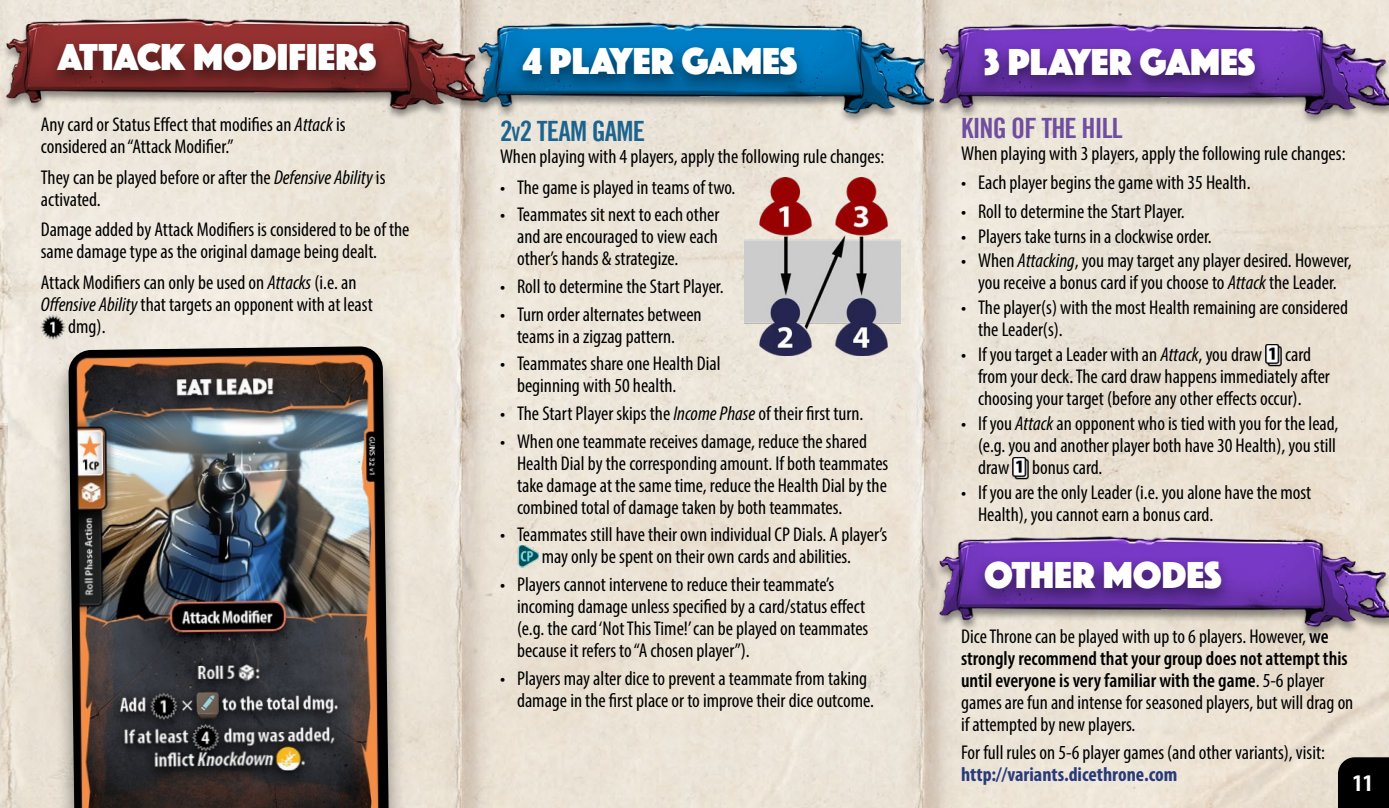
<style>
.page{position:relative;width:1389px;height:808px;background:#fff}
.page>*{position:absolute;margin:0;border:0;box-sizing:border-box;transform-origin:0 0}
.t1{font:39px "Phosphate Pro Solid";color:#fff}
.t2{font:28px "Trade Gothic Bold Cond Twenty";letter-spacing:-.03em;color:#6f4d9f}
.t3{font:28px "Trade Gothic Bold Cond Twenty";letter-spacing:-.03em;color:#1b648f}
.t4{font:700 condensed 24px "Myriad Pro";color:#fff}
.t5{font:condensed 20px/22px "Myriad Pro";color:#000}
.t6{font:700 condensed 20px "Myriad Pro";color:#283a7a}
.s1{font-style:italic}
.s2{font-size:20px}
.s3{font-weight:600}
</style>
<div class="page">
<img style="left:0;top:0;width:1389px;height:808px">
<img style="left:0;top:388px;width:8px;height:76px">
<img style="left:887px;top:0;width:76px;height:808px">
<img style="left:424px;top:0;width:76px;height:808px">
<div style="left:1338px;top:757px;width:51px;height:51px;background:#000"></div>
<div style="left:934px;top:536px;width:455px;height:103px;background:#ebe2d4"></div>
<img style="left:925px;top:534px;width:464px;height:100px">
<div style="left:971px;top:554px;width:264px;height:55px;background:#000;opacity:.54"></div>
<img style="left:517px;top:545px;width:22px;height:22px">
<img style="left:1265px;top:344px;width:16px;height:23px">
<img style="left:1012px;top:457px;width:16px;height:23px">
<div style="left:473px;top:22px;width:467px;height:103px;background:#ebe4d9"></div>
<img style="left:492px;top:21px;width:441px;height:100px">
<div style="left:510px;top:41px;width:301px;height:55px;background:#000;opacity:.54"></div>
<div style="left:934px;top:23px;width:455px;height:103px;background:#ebe4d7"></div>
<img style="left:925px;top:22px;width:464px;height:100px">
<div style="left:971px;top:42px;width:298px;height:54px;background:#000;opacity:.54"></div>
<img style="left:41px;top:315px;width:24px;height:24px">
<div style="left:2px;top:18px;width:490px;height:103px;background:#000;opacity:.41"></div>
<img style="left:0;top:17px;width:485px;height:100px">
<div style="left:44px;top:37px;width:346px;height:55px;background:#000;opacity:.54"></div>
<div style="left:52px;top:345px;width:353px;height:463px;background:#000;opacity:.42"></div>
<img style="left:68px;top:346px;width:321px;height:462px">
<img style="left:745px;top:177px;width:155px;height:178px">
<h1 class="t1" style="left:58px;top:30px;width:320px">ATTACK MODIFIERS</h1>
<p class="t5" style="left:41px;top:113px;width:306px">Any card or Status Effect that modifies an <span class="s1">Attack</span> is considered an “Attack Modifier.”</p>
<p class="t5" style="left:41px;top:166px;width:346px">They can be played before or after the <span class="s1">Defensive Ability</span> is activated.</p>
<p class="t5" style="left:41px;top:218px;width:370px">Damage added by Attack Modifiers is considered to be of the same damage type as the original damage being dealt.</p>
<p class="t5" style="left:41px;top:271px;width:317px">Attack Modifiers can only be used on <span class="s1">Attacks</span> (i.e. an</p>
<p class="t5" style="left:41px;top:293px;width:334px"><span class="s1">Offensive Ability</span> that targets an opponent with at least</p>
<p class="t5" style="left:68px;top:315px;width:39px">dmg).</p>
<h1 class="t1" style="left:523px;top:34px;width:276px">4 PLAYER GAMES</h1>
<h1 class="t1" style="left:984px;top:34px;width:273px">3 PLAYER GAMES</h1>
<h2 class="t3" style="left:500px;top:114px;width:147px">2<span class="s2">V</span>2 TEAM GAME</h2>
<p class="t5" style="left:500px;top:145px;width:386px">When playing with 4 players, apply the following rule changes:</p>
<p class="t5" style="left:500px;top:176px;width:237px">• The game is played in teams of two.</p>
<p class="t5" style="left:517px;top:203px;width:204px;text-align:justify;text-indent:-17px">• Teammates sit next to each other and are encouraged to view each other’s hands &amp; strategize.</p>
<p class="t5" style="left:500px;top:275px;width:225px">• Roll to determine the Start Player.</p>
<p class="t5" style="left:500px;top:303px;width:203px;text-align:center">• Turn order alternates between teams in a zigzag pattern.</p>
<p class="t5" style="left:517px;top:352px;width:205px;text-indent:-17px">• Teammates share one Health Dial beginning with 50 health.</p>
<p class="t5" style="left:500px;top:402px;width:365px">• The Start Player skips the <span class="s1">Income Phase</span> of their first turn.</p>
<p class="t5" style="left:517px;top:430px;width:373px;text-indent:-17px">• When one teammate receives damage, reduce the shared Health Dial by the corresponding amount. If both teammates take damage at the same time, reduce the Health Dial by the combined total of damage taken by both teammates.</p>
<p class="t5" style="left:500px;top:523px;width:389px;text-align:center">• Teammates still have their own individual CP Dials. A player’s may only be spent on their own cards and abilities.</p>
<p class="t5" style="left:517px;top:573px;width:353px;text-indent:-17px">• Players cannot intervene to reduce their teammate’s incoming damage unless specified by a card/status effect (e.g. the card ‘Not This Time!’ can be played on teammates because it refers to “A chosen player”).</p>
<p class="t5" style="left:517px;top:667px;width:359px;text-indent:-17px">• Players may alter dice to prevent a teammate from taking damage in the first place or to improve their dice outcome.</p>
<h2 class="t2" style="left:961px;top:111px;width:163px">KING OF THE HILL</h2>
<p class="t5" style="left:961px;top:142px;width:386px">When playing with 3 players, apply the following rule changes:</p>
<p class="t5" style="left:961px;top:171px;width:291px">• Each player begins the game with 35 Health.</p>
<p class="t5" style="left:961px;top:200px;width:225px">• Roll to determine the Start Player.</p>
<p class="t5" style="left:961px;top:225px;width:252px">• Players take turns in a clockwise order.</p>
<p class="t5" style="left:961px;top:249px;width:392px;text-align:center">• When <span class="s1">Attacking</span>, you may target any player desired. However, you receive a bonus card if you choose to <span class="s1">Attack</span> the Leader.</p>
<p class="t5" style="left:978px;top:296px;width:371px;text-indent:-17px">• The player(s) with the most Health remaining are considered the Leader(s).</p>
<p class="t5" style="left:978px;top:343px;width:353px;text-indent:-17px">• If you target a Leader with an <span class="s1">Attack</span>, you draw card from your deck. The card draw happens immediately after choosing your target (before any other effects occur).</p>
<p class="t5" style="left:978px;top:412px;width:362px;text-align:justify;text-indent:-17px">• If you <span class="s1">Attack</span> an opponent who is tied with you for the lead, (e.g. you and another player both have 30 Health), you still draw bonus card.</p>
<p class="t5" style="left:978px;top:481px;width:335px;text-indent:-17px">• If you are the only Leader (i.e. you alone have the most<br>Health), you cannot earn a bonus card.</p>
<h1 class="t1" style="left:984px;top:547px;width:239px">OTHER MODES</h1>
<p class="t5" style="left:961px;top:625px;width:394px">Dice Throne can be played with up to 6 players. However, <span class="s3">we strongly recommend that your group does not attempt this until everyone is very familiar with the game</span>. 5-6 player games are fun and intense for seasoned players, but will drag on if attempted by new players.</p>
<p class="t5" style="left:961px;top:741px;width:365px">For full rules on 5-6 player games (and other variants), visit:</p>
<p class="t6" style="left:961px;top:762px;width:218px">http://variants.dicethrone.com</p>
<p class="t4" style="left:1353px;top:767px;width:22px">11</p>
</div>
